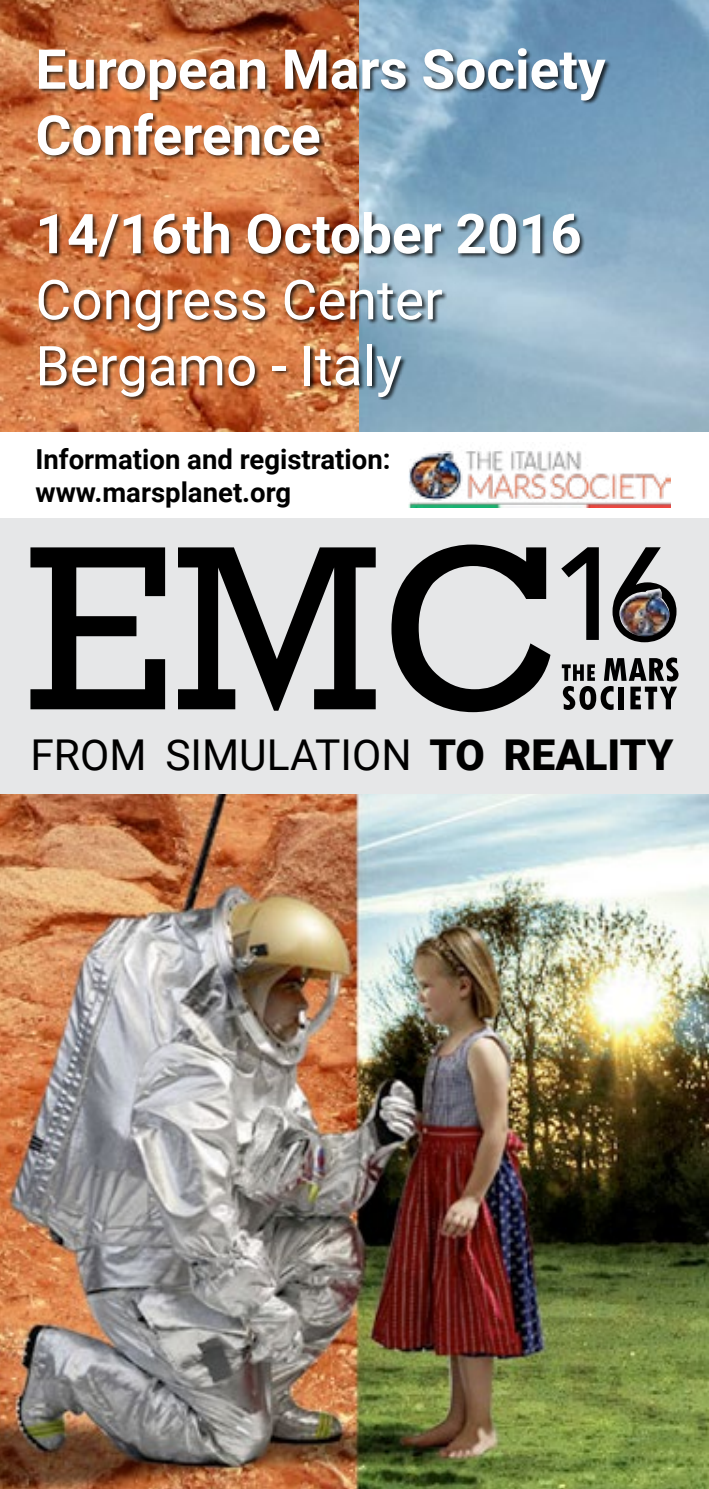
<style>
.page{position:relative;width:709px;height:1489px;background:#fff}
.page>*{position:absolute;margin:0;border:0;box-sizing:border-box;transform-origin:0 0}
.t1{font:700 55px/66px "Roboto";color:#fff}
.t2{font:55px/66px "Roboto";color:#fff}
.t3{font:42.5px "Roboto";color:#000}
.t4{font:700 27.5px/33px "Roboto";color:#000}
.s1{font-weight:900}
</style>
<div class="page">
<img style="left:0;top:0;width:709px;height:1488px">
<img style="left:0;top:0;width:359px;height:432px">
<div style="left:0;top:517px;width:709px;height:277px;background:#e6e7e8"></div>
<div style="left:0;top:432px;width:709px;height:85px;background:#fff"></div>
<svg style="left:612px;top:547px;width:64px;height:95px"></svg>
<svg style="left:30px;top:544px;width:520px;height:168px"></svg>
<svg style="left:561px;top:547px;width:38px;height:93px"></svg>
<svg style="left:562px;top:657px;width:116px;height:53px"></svg>
<img style="left:620px;top:590px;width:49px;height:46px">
<div style="left:39px;top:212px;width:546px;height:188px;background:#000;opacity:.75"></div>
<div style="left:38px;top:50px;width:574px;height:109px;background:#000;opacity:.75"></div>
<img style="left:409px;top:451px;width:262px;height:56px">
<p class="t1" style="left:35px;top:34px;width:571px">European Mars Society<br>Conference</p>
<p class="t1" style="left:35px;top:199px;width:548px">14/16th October 2016</p>
<p class="t2" style="left:35px;top:265px;width:409px">Congress Center<br>Bergamo - Italy</p>
<p class="t4" style="left:35px;top:441px;width:356px">Information and registration: www.marsplanet.org</p>
<p class="t3" style="left:30px;top:725px;width:644px">FROM SIMULATION <span class="s1">TO REALITY</span></p>
</div>
